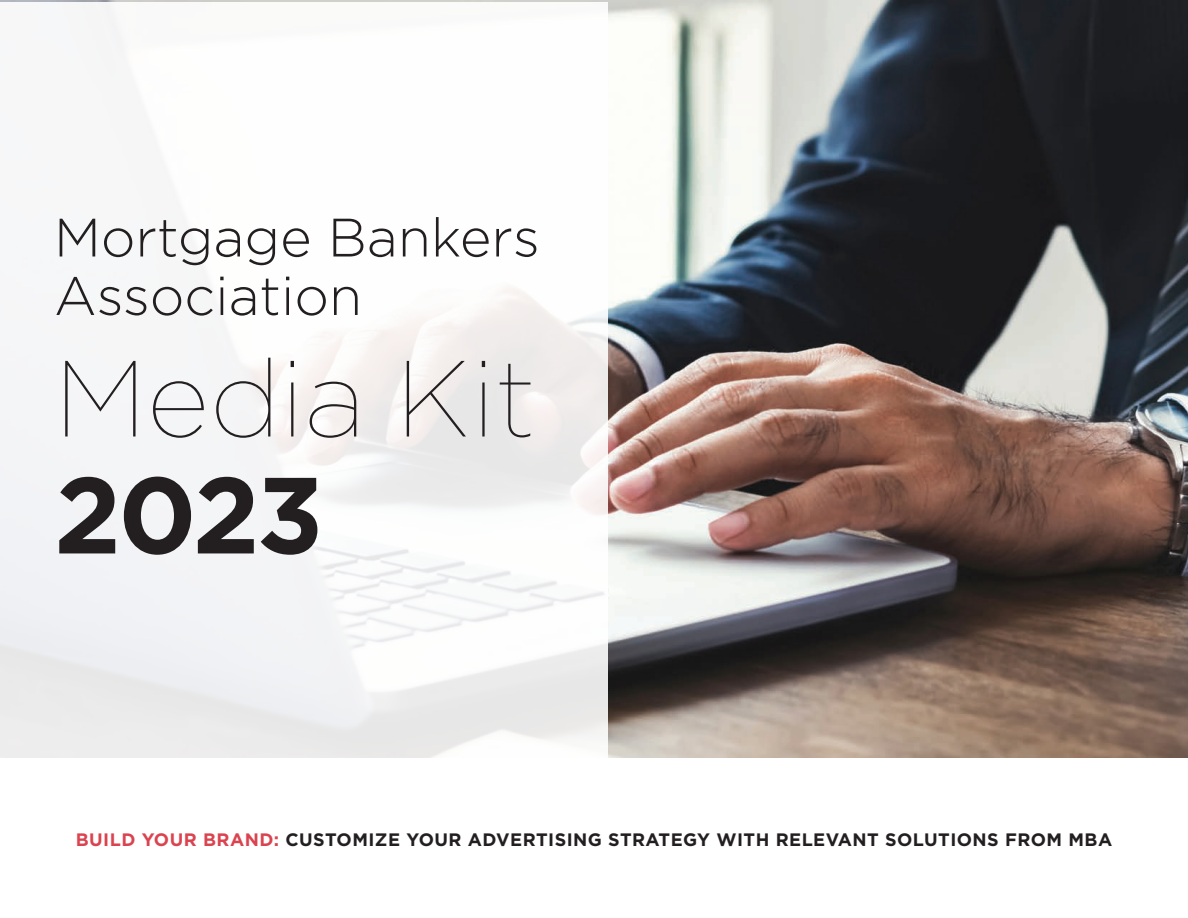
<style>
.page{position:relative;width:1188px;height:918px;background:#fff}
.page>*{position:absolute;margin:0;border:0;box-sizing:border-box;transform-origin:0 0}
.t1{font:100 108px "Gotham";color:#231f20}
.t2{font:700 108px "Gotham";color:#231f20}
.t3{font:300 54px/58.5px "Gotham";color:#231f20}
.t4{font:18px "Gotham Bold SC850";letter-spacing:.025em;color:#231f20}
.s1{color:#da434f}
</style>
<div class="page">
<img style="left:0;top:0;width:1188px;height:758px">
<div style="left:0;top:2px;width:608px;height:756px;background:linear-gradient(to bottom,#fefefe,#efeff0)"></div>
<h2 class="t3" style="left:54px;top:207px;width:487px">Mortgage Bankers<br>Association</h2>
<h1 class="t1" style="left:54px;top:332px;width:483px">Media Kit</h1>
<h1 class="t2" style="left:54px;top:444px;width:271px">2023</h1>
<p class="t4" style="left:76px;top:828px;width:1038px"><span class="s1">BUILD YOUR BRAND:</span> CUSTOMIZE YOUR ADVERTISING STRATEGY WITH RELEVANT SOLUTIONS FROM MBA</p>
</div>
